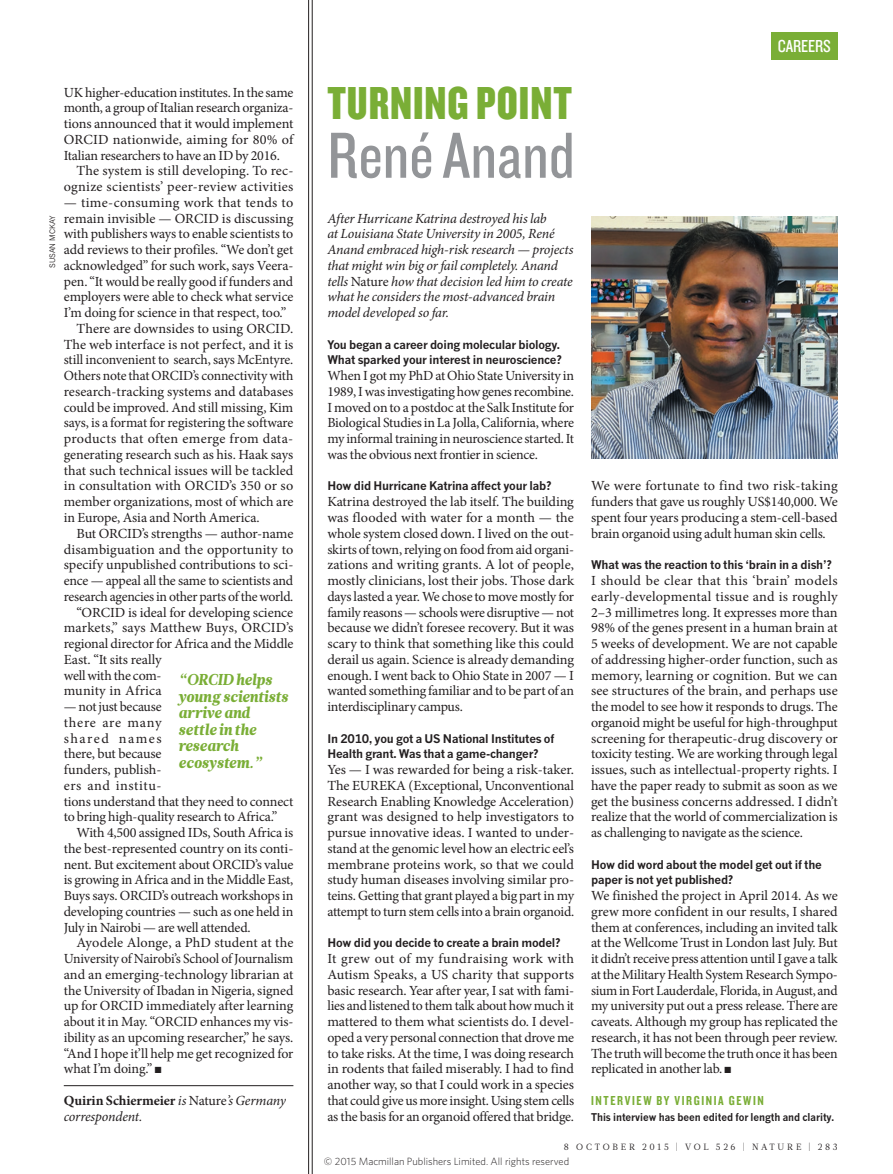
<style>
.page{position:relative;width:893px;height:1174px;background:#fff}
.page>*{position:absolute;margin:0;border:0;box-sizing:border-box;transform-origin:0 0}
.TURNING_POINT_NAME{font:67.5px "Knockout 29 Junior Ltweight";color:#939598}
.TURNING_POINT__STRAP{font:48px "Knockout 69 Full Liteweight";letter-spacing:.02em;color:#7aae36}
.t1{font:18px "Knockout 29 Junior Ltweight";letter-spacing:-.005em;color:#fff}
.PULL_QUOTE{font:italic 900 15.75px/16.5px "Glosa Math";letter-spacing:-.005em;color:#7aae36;scale:.95 1}
.BODY_1ST_PARA{font:13.95px/15.8px "Minion Pro";letter-spacing:-.015em;color:#231f20;text-align:justify}
.BODY_INDENT{font:13.95px/15.8px "Minion Pro";letter-spacing:-.01em;color:#231f20;text-align:justify}
.TURNING_POINT_INTRO{font:italic 13.95px/15.8px "Minion Pro";letter-spacing:-.015em;color:#231f20}
.BODY_INDENT-2{font:13.95px/15.8px "Minion Pro";letter-spacing:.015em;color:#231f20;text-align:right}
.AUTHOR_DETAILS{font:italic 13.95px/15.8px "Minion Pro";letter-spacing:-.01em;color:#231f20}
.TURNING_POINT_BYLINE{font:13.5px "Knockout 49 Liteweight";letter-spacing:.12em;color:#7aae36}
.TURNING_POINT_QUESTI{font:700 11.7px/15.8px "News Gothic MTOT";letter-spacing:-.02em;color:#231f20}
.t2{font:300 10.5px "Whitney";color:#231f20}
.Q_A_DISCLAIMER{font:700 10.5px "News Gothic MTOT";letter-spacing:-.005em;color:#231f20;scale:.95 1}
.t3{font:9px "Glosa Math";letter-spacing:.3em;color:#231f20}
.PIC_CREDIT{font:7.5px "News Gothic MTOT";color:#231f20}
.s1{font-weight:700;font-style:normal}
.s2{font-style:normal}
</style>
<div class="page">
<hr style="left:312px;top:0;width:1px;height:1174px;background:#231f20">
<hr style="left:308px;top:0;width:1px;height:1174px;background:#231f20">
<hr style="left:64px;top:1085px;width:229px;height:1px;background:#231f20">
<img style="left:591px;top:216px;width:247px;height:243px">
<div style="left:771px;top:32px;width:67px;height:27px;background:#7aae36"></div>
<p class="PIC_CREDIT" style="left:48px;top:268px;width:54px;rotate:-90deg">SUSAN MCKAY</p>
<p class="BODY_INDENT" style="left:64px;top:84px;width:231px">UK higher-education institutes. In the same month, a group of Italian research organiza&shy;tions announced that it would implement ORCID nationwide, aiming for 80% of Italian researchers to have an ID by 2016.</p>
<p class="BODY_INDENT-2" style="left:64px;top:163px;width:231px">The system is still developing. To rec&shy;ognize scientists’ peer-review activities</p>
<p class="BODY_INDENT" style="left:64px;top:195px;width:231px">— time-consuming work that tends to remain invisible — ORCID is discussing with publishers ways to enable scientists to add reviews to their profiles. “We don’t get acknowledged” for such work, says Veera&shy;pen. “It would be really good if funders and employers were able to check what service I’m doing for science in that respect, too.”</p>
<p class="BODY_INDENT" style="left:64px;top:321px;width:231px;text-indent:13px">There are downsides to using ORCID.<br>The web interface is not perfect, and it is still inconvenient to search, says McEntyre.<br>Others note that ORCID’s connectivity with research-tracking systems and databases could be improved. And still missing, Kim says, is a format for registering the software products that often emerge from data&shy;generating research such as his. Haak says that such technical issues will be tackled in consultation with ORCID’s 350 or so member organizations, most of which are in Europe, Asia and North America.</p>
<p class="BODY_INDENT" style="left:64px;top:525px;width:231px;text-indent:13px">But ORCID’s strengths — author-name disambiguation and the opportunity to specify unpublished contributions to sci&shy;ence — appeal all the same to scientists and research agencies in other parts of the world.</p>
<p class="BODY_INDENT" style="left:64px;top:604px;width:231px;text-align:left;text-indent:13px">“ORCID is ideal for developing science markets,” says Matthew Buys, ORCID’s regional director for Africa and the Middle<br>East. “It sits really<br>well with the com-<br>munity in Africa</p>
<p class="BODY_INDENT" style="left:64px;top:699px;width:231px;text-align:left">— not just because<br>there are many<br>shared names<br>there, but because<br>funders, publish-<br>ers and institu-<br>tions understand that they need to connect to bring high-quality research to Africa.”</p>
<p class="BODY_INDENT" style="left:64px;top:825px;width:231px;text-indent:13px">With 4,500 assigned IDs, South Africa is the best-represented country on its conti&shy;nent. But excitement about ORCID’s value is growing in Africa and in the Middle East, Buys says. ORCID’s outreach workshops in developing countries — such as one held in July in Nairobi — are well attended.</p>
<p class="BODY_INDENT" style="left:64px;top:935px;width:231px;text-indent:13px">Ayodele Alonge, a PhD student at the University of Nairobi’s School of Journalism and an emerging-technology librarian at the University of Ibadan in Nigeria, signed up for ORCID immediately after learning about it in May. “ORCID enhances my vis&shy;ibility as an upcoming researcher,” he says. “And I hope it’ll help me get recognized for what I’m doing.” ■</p>
<p class="AUTHOR_DETAILS" style="left:64px;top:1093px;width:224px"><span class="s1">Quirin Schiermeier</span> is <span class="s2">Nature</span>’s Germany correspondent.</p>
<p class="PULL_QUOTE" style="left:179px;top:672px;width:117px">“ORCID helps young scientists arrive and settle in the research ecosystem.”</p>
<p class="TURNING_POINT__STRAP" style="left:327px;top:73px;width:246px">TURNING POINT</p>
<p class="TURNING_POINT_NAME" style="left:327px;top:112px;width:249px">René Anand</p>
<p class="TURNING_POINT_INTRO" style="left:327px;top:211px;width:248px">After Hurricane Katrina destroyed his lab<br>at Louisiana State University in 2005, René Anand embraced high-risk research — projects that might win big or fail completely. Anand tells <span class="s2">Nature</span> how that decision led him to create what he considers the most-advanced brain model developed so far.</p>
<p class="TURNING_POINT_QUESTI" style="left:327px;top:336px;width:236px">You began a career doing molecular biology.<br>What sparked your interest in neuroscience?</p>
<p class="BODY_1ST_PARA" style="left:327px;top:368px;width:248px">When I got my PhD at Ohio State University in 1989, I was investigating how genes recombine.<br>I moved on to a postdoc at the Salk Institute for Biological Studies in La Jolla, California, where my informal training in neuroscience started. It was the obvious next frontier in science.</p>
<p class="TURNING_POINT_QUESTI" style="left:327px;top:478px;width:226px">How did Hurricane Katrina affect your lab?</p>
<p class="BODY_1ST_PARA" style="left:327px;top:494px;width:248px">Katrina destroyed the lab itself. The building was flooded with water for a month — the whole system closed down. I lived on the out&shy;skirts of town, relying on food from aid organi&shy;zations and writing grants. A lot of people, mostly clinicians, lost their jobs. Those dark days lasted a year. We chose to move mostly for family reasons — schools were disruptive — not because we didn’t foresee recovery. But it was scary to think that something like this could derail us again. Science is already demanding enough. I went back to Ohio State in 2007 — I wanted something familiar and to be part of an interdisciplinary campus.</p>
<p class="TURNING_POINT_QUESTI" style="left:327px;top:730px;width:228px">In 2010, you got a US National Institutes of<br>Health grant. Was that a game-changer?</p>
<p class="BODY_1ST_PARA" style="left:327px;top:762px;width:248px">Yes — I was rewarded for being a risk-taker.<br>The EUREKA (Exceptional, Unconventional Research Enabling Knowledge Acceleration) grant was designed to help investigators to pursue innovative ideas. I wanted to under&shy;stand at the genomic level how an electric eel’s membrane proteins work, so that we could study human diseases involving similar pro&shy;teins. Getting that grant played a big part in my attempt to turn stem cells into a brain organoid.</p>
<p class="TURNING_POINT_QUESTI" style="left:327px;top:935px;width:235px">How did you decide to create a brain model?</p>
<p class="BODY_1ST_PARA" style="left:327px;top:951px;width:248px">It grew out of my fundraising work with Autism Speaks, a US charity that supports basic research. Year after year, I sat with fami&shy;lies and listened to them talk about how much it mattered to them what scientists do. I devel&shy;oped a very personal connection that drove me to take risks. At the time, I was doing research in rodents that failed miserably. I had to find another way, so that I could work in a species that could give us more insight. Using stem cells as the basis for an organoid offered that bridge.</p>
<p class="t1" style="left:778px;top:34px;width:55px">CAREERS</p>
<p class="BODY_1ST_PARA" style="left:591px;top:478px;width:248px">We were fortunate to find two risk-taking funders that gave us roughly US$140,000. We spent four years producing a stem-cell-based brain organoid using adult human skin cells.</p>
<p class="TURNING_POINT_QUESTI" style="left:591px;top:557px;width:242px">What was the reaction to this ‘brain in a dish’?</p>
<p class="BODY_1ST_PARA" style="left:591px;top:573px;width:248px">I should be clear that this ‘brain’ models early-developmental tissue and is roughly 2–3 millimetres long. It expresses more than 98% of the genes present in a human brain at 5 weeks of development. We are not capable of addressing higher-order function, such as memory, learning or cognition. But we can see structures of the brain, and perhaps use the model to see how it responds to drugs. The organoid might be useful for high-throughput screening for therapeutic-drug discovery or toxicity testing. We are working through legal issues, such as intellectual-property rights. I have the paper ready to submit as soon as we get the business concerns addressed. I didn’t realize that the world of commercialization is as challenging to navigate as the science.</p>
<p class="TURNING_POINT_QUESTI" style="left:591px;top:856px;width:232px">How did word about the model get out if the paper is not yet published?</p>
<p class="BODY_1ST_PARA" style="left:591px;top:888px;width:248px">We finished the project in April 2014. As we grew more confident in our results, I shared them at conferences, including an invited talk at the Wellcome Trust in London last July. But it didn’t receive press attention until I gave a talk at the Military Health System Research Sympo&shy;sium in Fort Lauderdale, Florida, in August, and my university put out a press release. There are caveats. Although my group has replicated the research, it has not been through peer review.<br>The truth will become the truth once it has been replicated in another lab. ■</p>
<p class="TURNING_POINT_BYLINE" style="left:591px;top:1091px;width:174px">INTERVIEW BY VIRGINIA GEWIN</p>
<p class="Q_A_DISCLAIMER" style="left:591px;top:1110px;width:257px">This interview has been edited for length and clarity.</p>
<p class="t3" style="left:564px;top:1141px;width:275px">8 OCTOBER 2015 | VOL 526 | NATURE | 283</p>
<p class="t2" style="left:324px;top:1154px;width:247px">© 2015 Macmillan Publishers Limited. All rights reserved</p>
</div>
